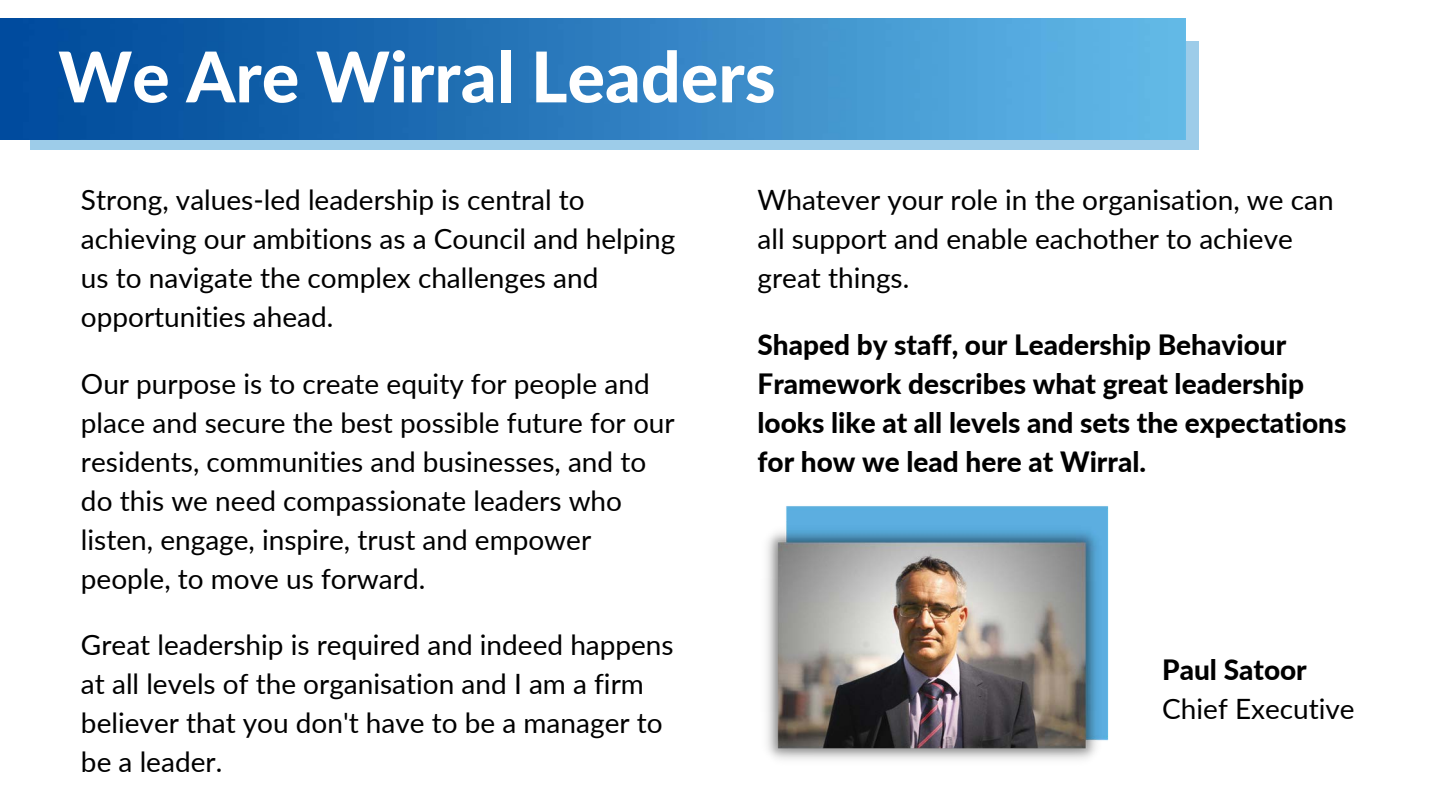
<style>
.page{position:relative;width:1440px;height:810px;background:#fff}
.page>*{position:absolute;margin:0;border:0;box-sizing:border-box;transform-origin:0 0}
.t1{font:800 70px "Lato";color:#fff}
.t2{font:28px/39px "Lato";color:#000}
.t3{font:800 28px/39px "Lato";color:#000}
</style>
<div class="page">
<img style="left:766px;top:506px;width:343px;height:254px">
<div style="left:30px;top:41px;width:1169px;height:109px;background:#9dcce9"></div>
<img style="left:0;top:18px;width:1186px;height:122px">
<p class="t1" style="left:58px;top:33px;width:719px">We Are Wirral Leaders</p>
<p class="t2" style="left:81px;top:180px;width:596px">Strong, values-led leadership is central to achieving our ambitions as a Council and helping us to navigate the complex challenges and opportunities ahead.</p>
<p class="t2" style="left:81px;top:363px;width:595px">Our purpose is to create equity for people and place and secure the best possible future for our residents, communities and businesses, and to do this we need compassionate leaders who listen, engage, inspire, trust and empower people, to move us forward.</p>
<p class="t2" style="left:81px;top:625px;width:594px">Great leadership is required and indeed happens at all levels of the organisation and I am a firm believer that you don't have to be a manager to be a leader.</p>
<p class="t2" style="left:757px;top:180px;width:578px">Whatever your role in the organisation, we can all support and enable eachother to achieve great things.</p>
<p class="t3" style="left:757px;top:324px;width:590px">Shaped by staff, our Leadership Behaviour Framework describes what great leadership looks like at all levels and sets the expectations for how we lead here at Wirral.</p>
<p class="t3" style="left:1162px;top:650px;width:146px">Paul Satoor</p>
<p class="t2" style="left:1162px;top:689px;width:194px">Chief Executive</p>
</div>
